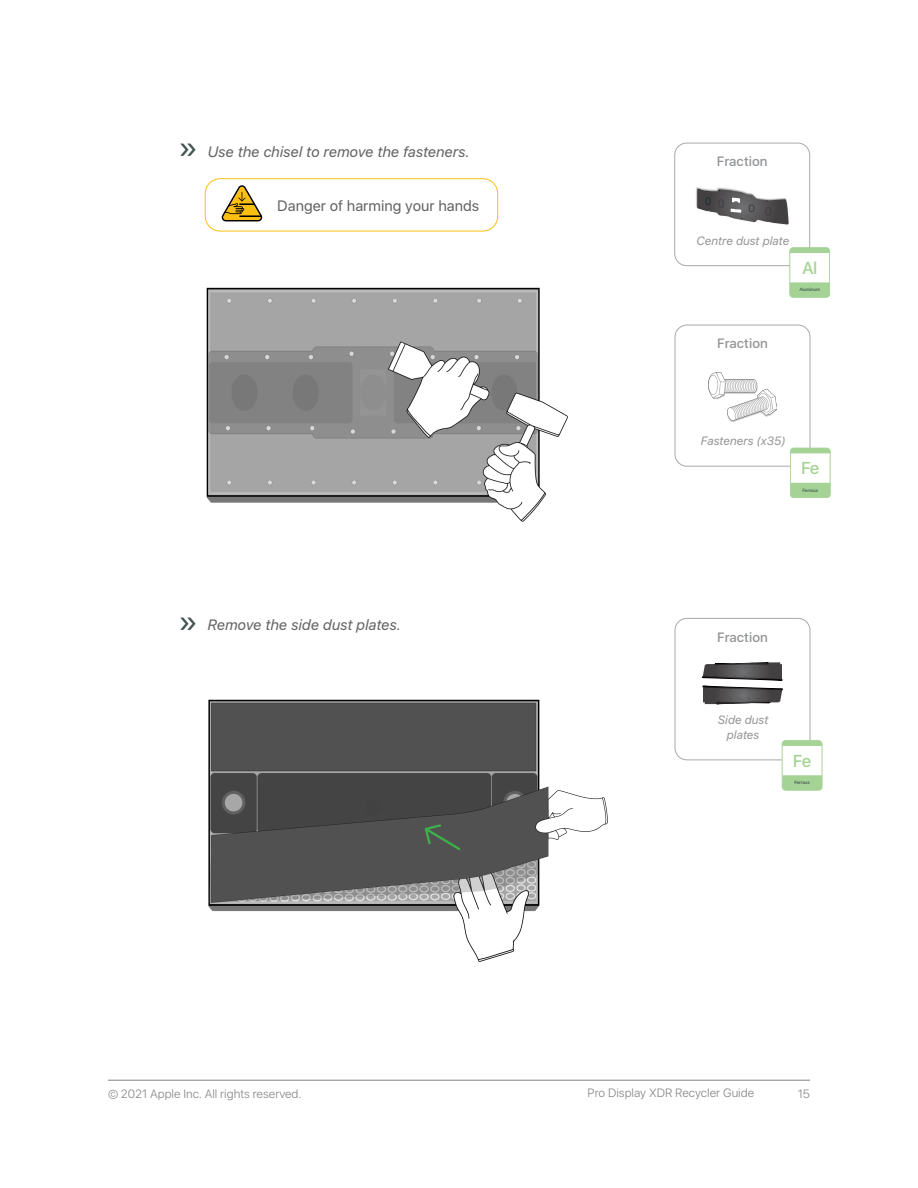
<style>
.page{position:relative;width:918px;height:1188px;background:#fff}
.page>*{position:absolute;margin:0;border:0;box-sizing:border-box;transform-origin:0 0}
.t1{font:500 17.25px "SF Hello";color:#a5d396}
.t2{font:italic 15px "SF Hello";color:#636366}
.Hazard_substep{font:15px "SF Hello";color:#636366}
.Heading_3{font:500 13.5px "SF Hello";color:#939598}
.t3{font:300 12px "SF Hello";color:#808285}
.Fraction_description{font:italic 12px/15px "SF Hello";color:#939598;text-align:center}
.t4{font:500 4.65px "SF Hello";letter-spacing:-.02em;color:#41524f}
.s1{font-style:normal;font-size:30px;color:#415350}
</style>
<div class="page">
<hr style="left:108px;top:1080px;width:702px;height:1px;background:#808285">
<div style="left:205px;top:178px;width:293px;height:53px;border:1px solid #fbbf12;border-radius:15px"></div>
<svg style="left:222px;top:185px;width:40px;height:36px"></svg>
<img style="left:206px;top:287px;width:362px;height:235px">
<img style="left:208px;top:699px;width:400px;height:263px">
<svg style="left:425px;top:824px;width:36px;height:26px"></svg>
<div style="left:675px;top:325px;width:135px;height:142px;border:1px solid #a8a9ad;border-radius:12px"></div>
<img style="left:709px;top:373px;width:67px;height:49px">
<div style="left:790px;top:453px;width:40px;height:32px;background:#fff"></div>
<svg style="left:790px;top:482px;width:40px;height:16px"></svg>
<svg style="left:790px;top:448px;width:40px;height:6px"></svg>
<div style="left:790px;top:448px;width:40px;height:50px;border:1px solid #a5d396;border-radius:3px"></div>
<div style="left:674px;top:143px;width:136px;height:123px;border:1px solid #a8a9ad;border-radius:12px"></div>
<img style="left:696px;top:187px;width:35px;height:21px">
<svg style="left:697px;top:189px;width:92px;height:36px"></svg>
<div style="left:790px;top:253px;width:40px;height:31px;background:#fff"></div>
<svg style="left:790px;top:282px;width:40px;height:15px"></svg>
<svg style="left:790px;top:248px;width:40px;height:5px"></svg>
<div style="left:790px;top:248px;width:40px;height:49px;border:1px solid #a5d396;border-radius:3px"></div>
<div style="left:675px;top:618px;width:135px;height:142px;border:1px solid #a8a9ad;border-radius:12px"></div>
<svg style="left:702px;top:662px;width:81px;height:42px"></svg>
<div style="left:782px;top:745px;width:40px;height:32px;background:#fff"></div>
<svg style="left:782px;top:775px;width:40px;height:15px"></svg>
<svg style="left:782px;top:740px;width:40px;height:6px"></svg>
<div style="left:782px;top:740px;width:40px;height:50px;border:1px solid #a5d396;border-radius:3px"></div>
<p class="t2" style="left:178px;top:141px;width:292px"><span class="s1">»</span> Use the chisel to remove the fasteners.</p>
<p class="Hazard_substep" style="left:277px;top:195px;width:204px">Danger of harming your hands</p>
<p class="t2" style="left:178px;top:614px;width:224px"><span class="s1">»</span> Remove the side dust plates.</p>
<p class="Heading_3" style="left:717px;top:152px;width:52px">Fraction</p>
<p class="Fraction_description" style="left:696px;top:233px;width:95px">Centre dust plate</p>
<p class="t1" style="left:802px;top:258px;width:17px">Al</p>
<p class="t4" style="left:799px;top:287px;width:22px">Aluminum</p>
<p class="Heading_3" style="left:717px;top:334px;width:52px">Fraction</p>
<p class="Fraction_description" style="left:700px;top:433px;width:86px">Fasteners (x35)</p>
<p class="t1" style="left:801px;top:458px;width:20px">Fe</p>
<p class="t4" style="left:803px;top:487px;width:17px">Ferrous</p>
<p class="Heading_3" style="left:717px;top:627px;width:52px">Fraction</p>
<p class="Fraction_description" style="left:717px;top:712px;width:52px">Side dust plates</p>
<p class="t1" style="left:793px;top:751px;width:20px">Fe</p>
<p class="t4" style="left:794px;top:780px;width:17px">Ferrous</p>
<p class="t3" style="left:108px;top:1085px;width:195px">© 2021 Apple Inc. All rights reserved.</p>
<p class="t3" style="left:588px;top:1085px;width:168px">Pro Display XDR Recycler Guide</p>
<p class="t3" style="left:798px;top:1085px;width:14px">15</p>
</div>
